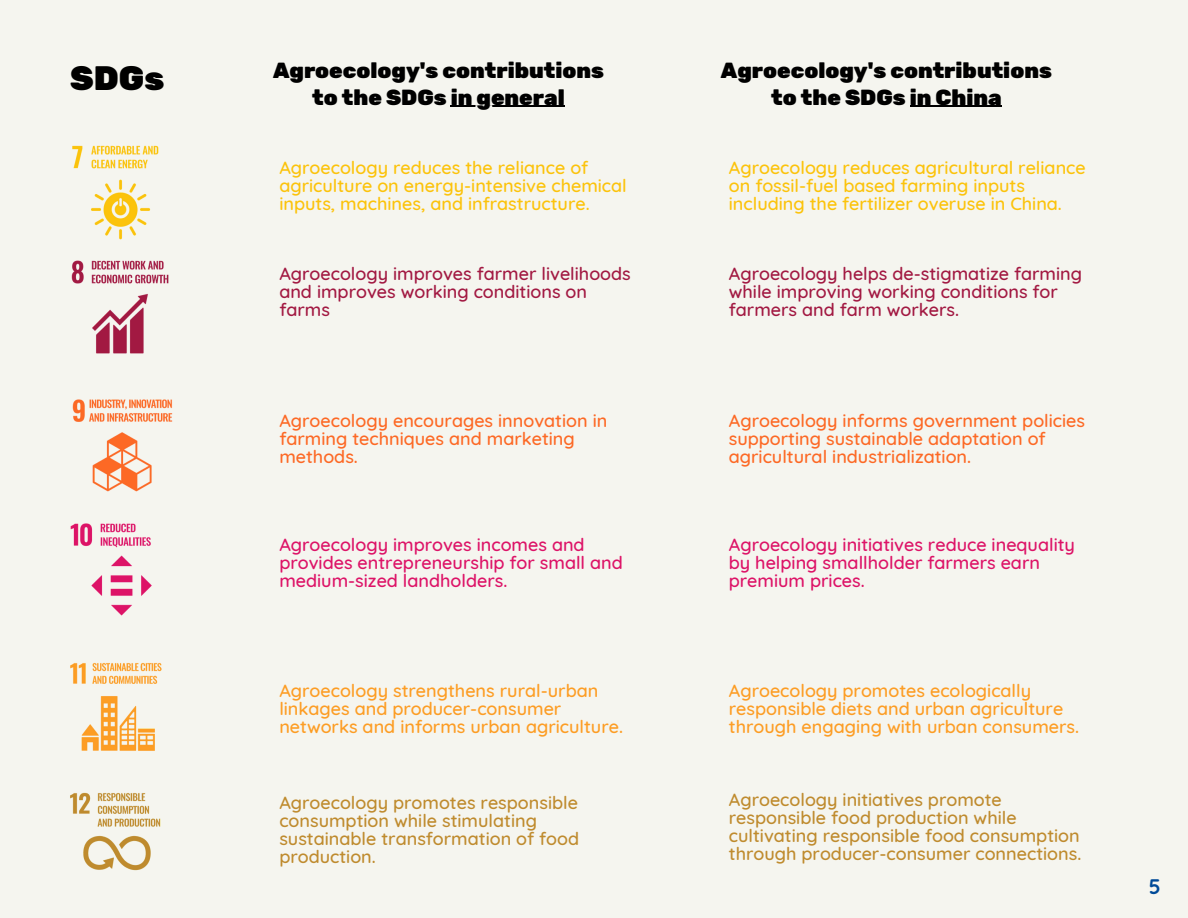
<style>
.page{position:relative;width:1188px;height:918px;background:#f5f5ef}
.page>*{position:absolute;margin:0;border:0;box-sizing:border-box;transform-origin:0 0}
.t1{font:900 33.75px "Rubik";color:#000}
.t2{font:900 21.75px/27px "Rubik";color:#000;text-align:center}
.t3{font:700 21px "Quicksand";color:#004a98}
.t4{font:500 18px/18px "Quicksand";color:#bf8b2e}
.t5{font:500 18px/18px "Quicksand";color:#fcc30b}
.t6{font:500 18px/18px "Quicksand";color:#fd9d24}
.t7{font:500 18px/18px "Quicksand";color:#dd1367}
.t8{font:500 18px/18px "Quicksand";color:#fd6925}
.t9{font:500 18px/18px "Quicksand";color:#a21942}
</style>
<div class="page">
<img style="left:71px;top:145px;width:98px;height:209px">
<img style="left:72px;top:399px;width:101px;height:93px">
<img style="left:70px;top:523px;width:82px;height:93px">
<img style="left:70px;top:662px;width:92px;height:89px">
<img style="left:70px;top:792px;width:91px;height:79px">
<hr style="left:451px;top:106px;width:114px;height:1px;background:#000">
<hr style="left:910px;top:106px;width:92px;height:1px;background:#000">
<h1 class="t1" style="left:70px;top:58px;width:95px">SDGs</h1>
<p class="t2" style="left:273px;top:57px;width:332px">Agroecology's contributions to the SDGs in general</p>
<p class="t2" style="left:721px;top:57px;width:332px">Agroecology's contributions to the SDGs in China</p>
<p class="t5" style="left:279px;top:158px;width:349px">Agroecology reduces the reliance of agriculture on energy-intensive chemical inputs, machines, and infrastructure.</p>
<p class="t9" style="left:279px;top:264px;width:353px">Agroecology improves farmer livelihoods and improves working conditions on farms</p>
<p class="t8" style="left:279px;top:411px;width:330px">Agroecology encourages innovation in farming techniques and marketing methods.</p>
<p class="t7" style="left:279px;top:535px;width:345px">Agroecology improves incomes and provides entrepreneurship for small and medium-sized landholders.</p>
<p class="t6" style="left:279px;top:681px;width:345px">Agroecology strengthens rural-urban linkages and producer-consumer networks and informs urban agriculture.</p>
<p class="t4" style="left:279px;top:793px;width:301px">Agroecology promotes responsible consumption while stimulating sustainable transformation of food production.</p>
<p class="t5" style="left:729px;top:158px;width:358px">Agroecology reduces agricultural reliance on fossil-fuel based farming inputs including the fertilizer overuse in China.</p>
<p class="t9" style="left:729px;top:264px;width:355px">Agroecology helps de-stigmatize farming while improving working conditions for farmers and farm workers.</p>
<p class="t8" style="left:729px;top:411px;width:358px">Agroecology informs government policies supporting sustainable adaptation of agricultural industrialization.</p>
<p class="t7" style="left:729px;top:535px;width:348px">Agroecology initiatives reduce inequality by helping smallholder farmers earn premium prices.</p>
<p class="t6" style="left:729px;top:681px;width:352px">Agroecology promotes ecologically responsible diets and urban agriculture through engaging with urban consumers.</p>
<p class="t4" style="left:729px;top:790px;width:354px">Agroecology initiatives promote responsible food production while cultivating responsible food consumption through producer-consumer connections.</p>
<p class="t3" style="left:1149px;top:873px;width:14px">5</p>
</div>
